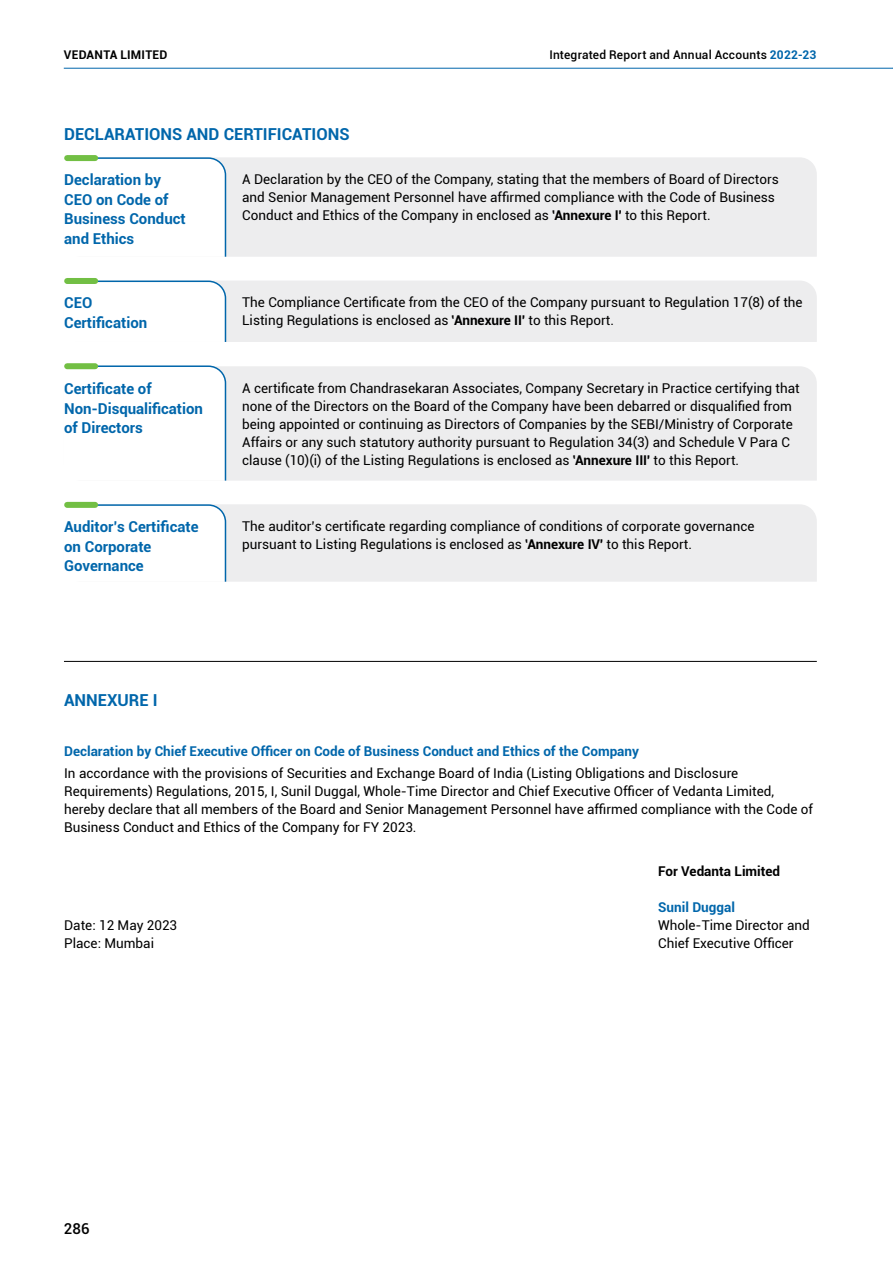
<style>
.page{position:relative;width:893px;height:1263px;background:#fff}
.page>*{position:absolute;margin:0;border:0;box-sizing:border-box;transform-origin:0 0}
.t1{font:700 16.5px "Roboto";color:#0066ab}
.t2{font:700 15px/19.5px "Roboto";color:#0066ab}
.t3{font:500 15px "Roboto";color:#000}
.t4{font:13.5px/18px "Roboto";color:#000}
.t5{font:700 13.5px "Roboto";color:#0066ab}
.t6{font:700 13.5px "Roboto";color:#000}
.t7{font:500 12px "Roboto";letter-spacing:.02em;color:#000}
.t8{font:700 12px "Roboto";letter-spacing:.02em;color:#000}
.s1{font-weight:700;color:#0066ab}
.s2{font-weight:700}
</style>
<div class="page">
<div style="left:227px;top:366px;width:590px;height:115px;background:#ededee"></div>
<svg style="left:64px;top:365px;width:163px;height:116px"></svg>
<div style="left:67px;top:363px;width:28px;height:6px;background:#72bf44"></div>
<div style="left:227px;top:281px;width:590px;height:61px;background:#ededee"></div>
<svg style="left:64px;top:280px;width:163px;height:62px"></svg>
<div style="left:67px;top:278px;width:28px;height:6px;background:#72bf44"></div>
<div style="left:227px;top:157px;width:590px;height:100px;background:#ededee"></div>
<svg style="left:64px;top:157px;width:163px;height:100px"></svg>
<div style="left:67px;top:155px;width:28px;height:6px;background:#72bf44"></div>
<div style="left:227px;top:504px;width:590px;height:78px;background:#ededee"></div>
<svg style="left:64px;top:504px;width:163px;height:78px"></svg>
<div style="left:67px;top:502px;width:28px;height:6px;background:#72bf44"></div>
<hr style="left:64px;top:661px;width:753px;height:1px;background:#000">
<hr style="left:64px;top:68px;width:829px;height:1px;background:#0066ab">
<p class="t8" style="left:64px;top:46px;width:105px">VEDANTA LIMITED</p>
<p class="t7" style="left:549px;top:46px;width:269px">Integrated Report and Annual Accounts <span class="s1">2022-23</span></p>
<p class="t1" style="left:64px;top:122px;width:287px">DECLARATIONS AND CERTIFICATIONS</p>
<p class="t2" style="left:64px;top:170px;width:123px">Declaration by<br>CEO on Code of<br>Business Conduct and Ethics</p>
<p class="t4" style="left:242px;top:170px;width:538px">A Declaration by the CEO of the Company, stating that the members of Board of Directors and Senior Management Personnel have affirmed compliance with the Code of Business<br>Conduct and Ethics of the Company in enclosed as <span class="s2">‛Annexure I'</span> to this Report.</p>
<p class="t2" style="left:64px;top:293px;width:85px">CEO<br>Certification</p>
<p class="t4" style="left:242px;top:293px;width:562px">The Compliance Certificate from the CEO of the Company pursuant to Regulation 17(8) of the<br>Listing Regulations is enclosed as <span class="s2">‛Annexure II'</span> to this Report.</p>
<p class="t2" style="left:64px;top:378px;width:140px">Certificate of<br>Non‑Disqualification of Directors</p>
<p class="t4" style="left:242px;top:379px;width:559px">A certificate from Chandrasekaran Associates, Company Secretary in Practice certifying that none of the Directors on the Board of the Company have been debarred or disqualified from being appointed or continuing as Directors of Companies by the SEBI/Ministry of Corporate Affairs or any such statutory authority pursuant to Regulation 34(3) and Schedule V Para C clause (10)(i) of the Listing Regulations is enclosed as <span class="s2">‛Annexure III'</span> to this Report.</p>
<p class="t2" style="left:64px;top:516px;width:136px">Auditor’s Certificate on Corporate<br>Governance</p>
<p class="t4" style="left:242px;top:517px;width:514px">The auditor’s certificate regarding compliance of conditions of corporate governance pursuant to Listing Regulations is enclosed as <span class="s2">‛Annexure IV'</span> to this Report.</p>
<p class="t1" style="left:64px;top:688px;width:95px">ANNEXURE I</p>
<p class="t5" style="left:64px;top:742px;width:576px">Declaration by Chief Executive Officer on Code of Business Conduct and Ethics of the Company</p>
<p class="t4" style="left:64px;top:764px;width:750px">In accordance with the provisions of Securities and Exchange Board of India (Listing Obligations and Disclosure Requirements) Regulations, 2015, I, Sunil Duggal, Whole-Time Director and Chief Executive Officer of Vedanta Limited, hereby declare that all members of the Board and Senior Management Personnel have affirmed compliance with the Code of Business Conduct and Ethics of the Company for FY 2023.</p>
<p class="t6" style="left:658px;top:861px;width:124px">For Vedanta Limited</p>
<p class="t5" style="left:658px;top:897px;width:78px">Sunil Duggal</p>
<p class="t4" style="left:64px;top:915px;width:115px">Date: 12 May 2023</p>
<p class="t4" style="left:658px;top:915px;width:153px">Whole-Time Director and</p>
<p class="t4" style="left:64px;top:933px;width:91px">Place: Mumbai</p>
<p class="t4" style="left:658px;top:933px;width:137px">Chief Executive Officer</p>
<p class="t3" style="left:64px;top:1218px;width:27px">286</p>
</div>
